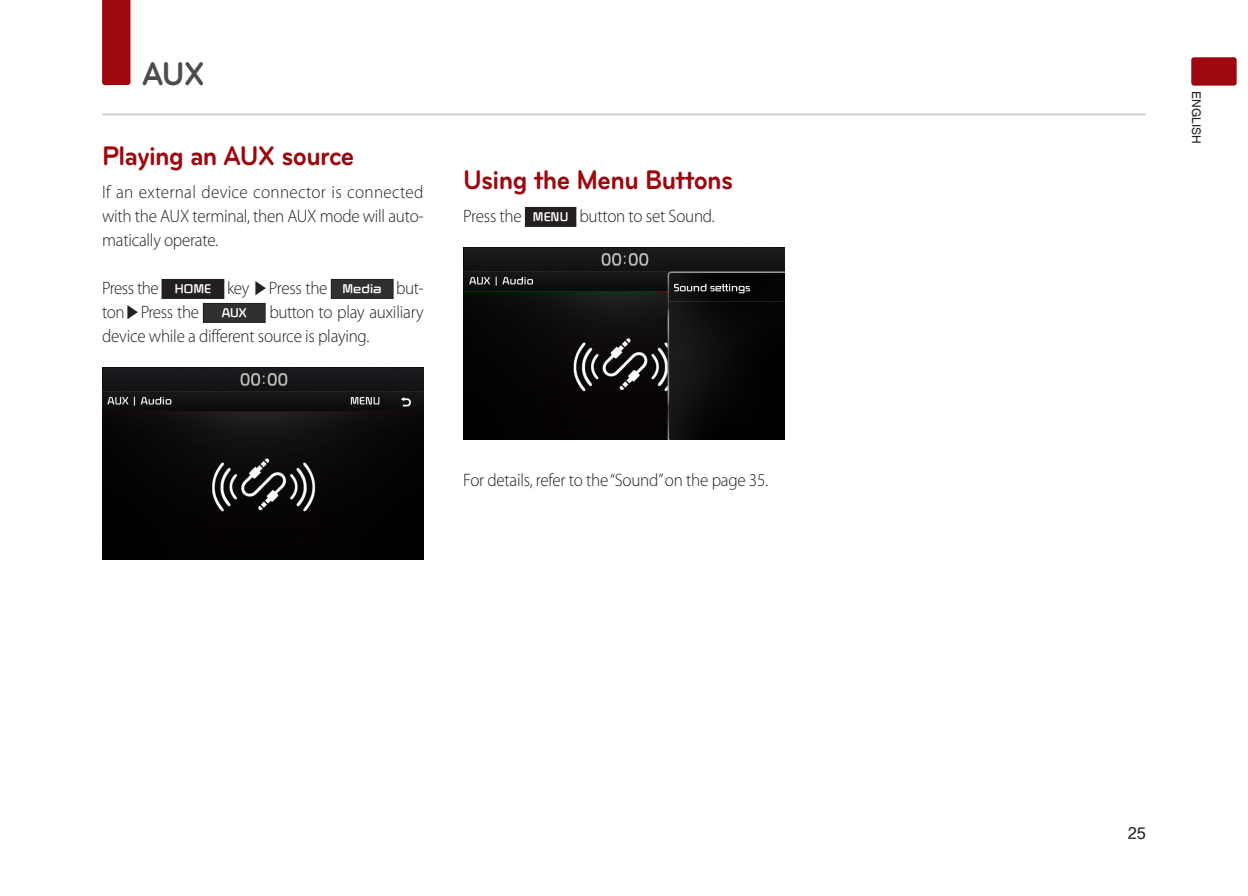
<style>
.page{position:relative;width:1248px;height:896px;background:#fff}
.page>*{position:absolute;margin:0;border:0;box-sizing:border-box;transform-origin:0 0}
.t1{font:700 34px "Bryant LG";color:#4b4c4d;scale:.93 1}
.중제목{font:700 28px "Bryant LG";letter-spacing:-.025em;color:#9d070d;scale:.93 1}
.본문-영어{font:300 18px/24px "Myriad Pro";letter-spacing:-.015em;color:#231f20;text-align:justify;scale:.95 1}
.t2{font:16px "YDIYGO330";color:#231f20}
.t3{font:700 12px "Cube";color:#fff}
.t4{font:12px "Helvetica";color:#231f20}
.s1{font-family:"Adobe Myungjo Std";font-weight:500}
</style>
<div class="page">
<hr style="left:102px;top:113px;width:1043px;height:2px;background:#d1d2d4">
<div style="left:102px;top:0;width:28px;height:85px;background:#9d070d"></div>
<div style="left:1191px;top:57px;width:45px;height:29px;background:#9d070d;border-radius:3px"></div>
<div style="left:162px;top:279px;width:62px;height:19px;background:#231f20"></div>
<div style="left:162px;top:279px;width:62px;height:20px;border:1px solid #231f20"></div>
<div style="left:331px;top:279px;width:62px;height:19px;background:#312f30"></div>
<div style="left:331px;top:279px;width:62px;height:20px;border:1px solid #231f20"></div>
<div style="left:203px;top:303px;width:62px;height:19px;background:#312f30"></div>
<div style="left:203px;top:303px;width:62px;height:20px;border:1px solid #231f20"></div>
<img style="left:102px;top:368px;width:321px;height:192px">
<div style="left:525px;top:207px;width:51px;height:19px;background:#231f20"></div>
<div style="left:525px;top:207px;width:51px;height:20px;border:1px solid #231f20"></div>
<img style="left:463px;top:248px;width:321px;height:192px">
<h1 class="t1" style="left:142px;top:53px;width:69px">AUX</h1>
<p class="중제목" style="left:102px;top:138px;width:273px">Playing an AUX source</p>
<p class="본문-영어" style="left:102px;top:180px;width:340px">If an external device connector is connected with the AUX terminal, then AUX mode will auto&shy;matically operate.</p>
<p class="본문-영어" style="left:102px;top:276px;width:61px">Press the</p>
<p class="t3" style="left:175px;top:280px;width:38px">HOME</p>
<p class="본문-영어" style="left:227px;top:276px;width:107px">key <span class="s1">▶</span>Press the</p>
<p class="t3" style="left:342px;top:280px;width:41px">Media</p>
<p class="본문-영어" style="left:396px;top:276px;width:30px">but-</p>
<p class="본문-영어" style="left:102px;top:300px;width:103px">ton<span class="s1">▶</span>Press the</p>
<p class="t3" style="left:222px;top:304px;width:26px">AUX</p>
<p class="본문-영어" style="left:102px;top:300px;width:340px;text-indent:167px">button to play auxiliary device while a different source is playing.</p>
<p class="중제목" style="left:463px;top:162px;width:291px">Using the Menu Buttons</p>
<p class="본문-영어" style="left:463px;top:204px;width:63px">Press the</p>
<p class="t3" style="left:533px;top:208px;width:37px">MENU</p>
<p class="본문-영어" style="left:579px;top:204px;width:144px">button to set Sound.</p>
<p class="본문-영어" style="left:463px;top:468px;width:322px">For details, refer to the “Sound” on the page 35.</p>
<p class="t4" style="left:1202px;top:91px;width:54px;rotate:90deg">ENGLISH</p>
<p class="t2" style="left:1127px;top:824px;width:19px">25</p>
</div>
